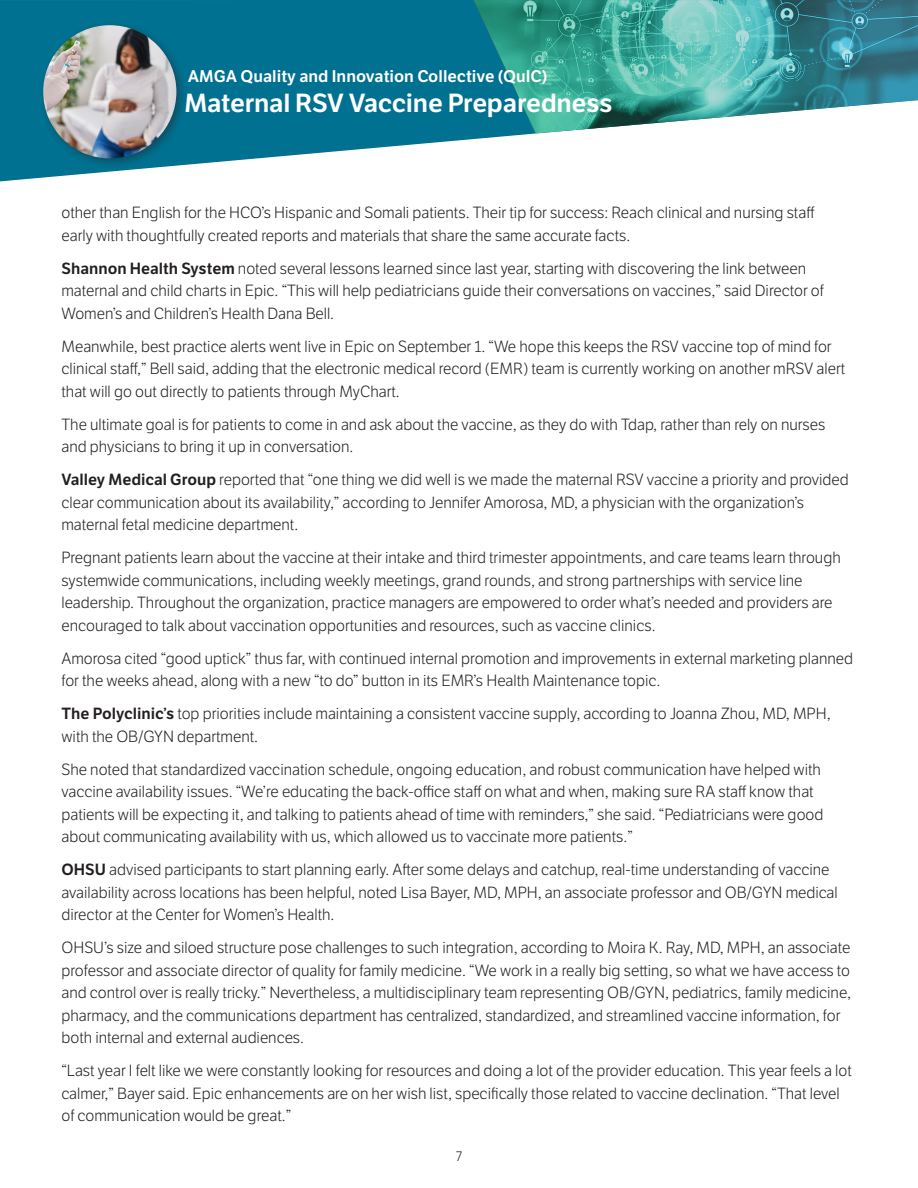
<style>
.page{position:relative;width:918px;height:1188px;background:#fff}
.page>*{position:absolute;margin:0;border:0;box-sizing:border-box;transform-origin:0 0}
.t1{font:600 25.5px "LFT Etica";letter-spacing:-.01em;color:#fff}
.t2{font:600 16.5px "LFT Etica";color:#fff}
.t3{font:300 15.75px/22.5px "LFT Etica";color:#231f20}
.t4{font:300 13.5px "LFT Etica";color:#231f20}
.s1{font-weight:600}
</style>
<div class="page">
<svg style="left:0;top:0;width:536px;height:181px;fill:#007191"></svg>
<div style="left:38px;top:20px;width:150px;height:150px;background:#231f20;opacity:.44"></div>
<img style="left:43px;top:25px;width:133px;height:133px;border-radius:67px">
<svg style="left:473px;top:0;width:445px;height:133px;background:#4fa3a2"></svg>
<p class="t2" style="left:188px;top:66px;width:361px">AMGA Quality and Innovation Collective (QuIC)</p>
<h1 class="t1" style="left:184px;top:87px;width:430px">Maternal RSV Vaccine Preparedness</h1>
<p class="t3" style="left:62px;top:202px;width:754px">other than English for the HCO’s Hispanic and Somali patients. Their tip for success: Reach clinical and nursing staff early with thoughtfully created reports and materials that share the same accurate facts.</p>
<p class="t3" style="left:62px;top:258px;width:764px"><span class="s1">Shannon Health System</span> noted several lessons learned since last year, starting with discovering the link between maternal and child charts in Epic. “This will help pediatricians guide their conversations on vaccines,” said Director of<br>Women’s and Children’s Health Dana Bell.</p>
<p class="t3" style="left:62px;top:336px;width:785px">Meanwhile, best practice alerts went live in Epic on September 1. “We hope this keeps the RSV vaccine top of mind for clinical staff,” Bell said, adding that the electronic medical record (EMR) team is currently working on another mRSV alert that will go out directly to patients through MyChart.</p>
<p class="t3" style="left:62px;top:414px;width:765px">The ultimate goal is for patients to come in and ask about the vaccine, as they do with Tdap, rather than rely on nurses and physicians to bring it up in conversation.</p>
<p class="t3" style="left:62px;top:469px;width:789px"><span class="s1">Valley Medical Group</span> reported that “one thing we did well is we made the maternal RSV vaccine a priority and provided clear communication about its availability,” according to Jennifer Amorosa, MD, a physician with the organization’s maternal fetal medicine department.</p>
<p class="t3" style="left:62px;top:547px;width:781px">Pregnant patients learn about the vaccine at their intake and third trimester appointments, and care teams learn through systemwide communications, including weekly meetings, grand rounds, and strong partnerships with service line leadership. Throughout the organization, practice managers are empowered to order what’s needed and providers are encouraged to talk about vaccination opportunities and resources, such as vaccine clinics.</p>
<p class="t3" style="left:62px;top:648px;width:793px">Amorosa cited “good uptick” thus far, with continued internal promotion and improvements in external marketing planned for the weeks ahead, along with a new “to do” button in its EMR’s Health Maintenance topic.</p>
<p class="t3" style="left:62px;top:703px;width:771px"><span class="s1">The Polyclinic’s</span> top priorities include maintaining a consistent vaccine supply, according to Joanna Zhou, MD, MPH, with the OB/GYN department.</p>
<p class="t3" style="left:62px;top:759px;width:763px">She noted that standardized vaccination schedule, ongoing education, and robust communication have helped with vaccine availability issues. “We’re educating the back-office staff on what and when, making sure RA staff know that patients will be expecting it, and talking to patients ahead of time with reminders,” she said. “Pediatricians were good about communicating availability with us, which allowed us to vaccinate more patients.”</p>
<p class="t3" style="left:62px;top:859px;width:778px"><span class="s1">OHSU</span> advised participants to start planning early. After some delays and catchup, real-time understanding of vaccine availability across locations has been helpful, noted Lisa Bayer, MD, MPH, an associate professor and OB/GYN medical director at the Center for Women’s Health.</p>
<p class="t3" style="left:62px;top:937px;width:791px">OHSU’s size and siloed structure pose challenges to such integration, according to Moira K. Ray, MD, MPH, an associate professor and associate director of quality for family medicine. “We work in a really big setting, so what we have access to and control over is really tricky.” Nevertheless, a multidisciplinary team representing OB/GYN, pediatrics, family medicine, pharmacy, and the communications department has centralized, standardized, and streamlined vaccine information, for both internal and external audiences.</p>
<p class="t3" style="left:62px;top:1060px;width:792px">“Last year I felt like we were constantly looking for resources and doing a lot of the provider education. This year feels a lot calmer,” Bayer said. Epic enhancements are on her wish list, specifically those related to vaccine declination. “That level of communication would be great.”</p>
<p class="t4" style="left:456px;top:1149px;width:7px">7</p>
</div>
